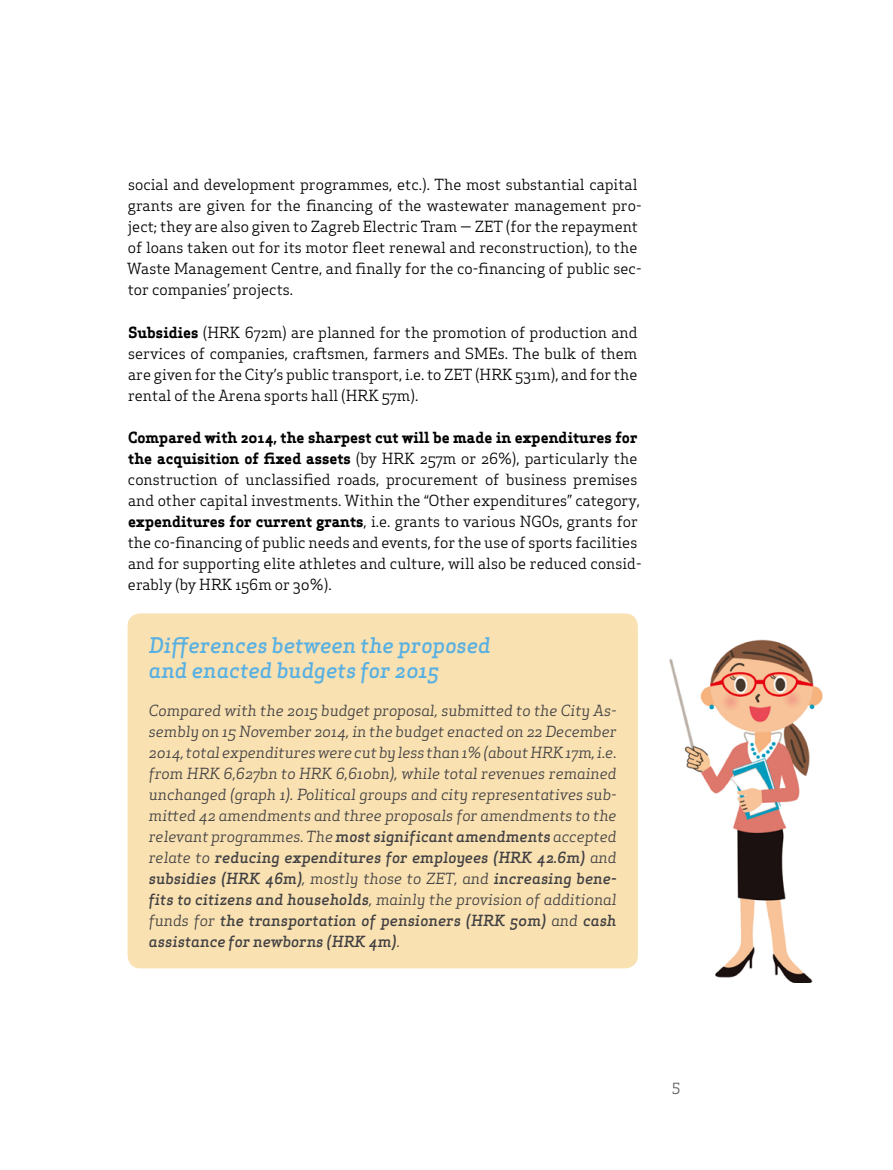
<style>
.page{position:relative;width:893px;height:1170px;background:#fff}
.page>*{position:absolute;margin:0;border:0;box-sizing:border-box;transform-origin:0 0}
.t1{font:italic 500 21px/25.5px "Apex Serif";color:#58b0e2}
.t2{font:15px/21px "Apex Serif";color:#000}
.t3{font:italic 15px/21px "Apex Serif";color:#414042;text-align:justify}
.t4{font:15px "Apex Serif";color:#58595b}
.s1{font-weight:700}
.s2{font-weight:500}
</style>
<div class="page">
<div style="left:128px;top:613px;width:510px;height:355px;background:#f9e1b2;border-radius:13px"></div>
<img style="left:669px;top:639px;width:154px;height:343px">
<p class="t2" style="left:127px;top:174px;width:516px">social and development programmes, etc.). The most substantial capital grants are given for the financing of the wastewater management pro&shy;ject; they are also given to Zagreb Electric Tram — ZET (for the repayment of loans taken out for its motor fleet renewal and reconstruction), to the Waste Management Centre, and finally for the co-financing of public sec&shy;tor companies’ projects.</p>
<p class="t2" style="left:128px;top:321px;width:511px;text-align:justify"><span class="s1">Subsidies</span> (HRK 672m) are planned for the promotion of production and services of companies, craftsmen, farmers and SMEs. The bulk of them are given for the City’s public transport, i.e. to ZET (HRK 531m), and for the rental of the Arena sports hall (HRK 57m).</p>
<p class="t2" style="left:128px;top:426px;width:515px"><span class="s1">Compared with 2014, the sharpest cut will be made in expenditures for the acquisition of fixed assets</span> (by HRK 257m or 26%), particularly the construction of unclassified roads, procurement of business premises and other capital investments. Within the “Other expenditures” category, <span class="s1">expenditures for current grants</span>, i.e. grants to various NGOs, grants for the co-financing of public needs and events, for the use of sports facilities and for supporting elite athletes and culture, will also be reduced consid&shy;erably (by HRK 156m or 30%).</p>
<h1 class="t1" style="left:149px;top:632px;width:343px">Differences between the proposed and enacted budgets for 2015</h1>
<p class="t3" style="left:149px;top:699px;width:469px">Compared with the 2015 budget proposal, submitted to the City As&shy;sembly on 15 November 2014, in the budget enacted on 22 December 2014, total expenditures were cut by less than 1% (about HRK 17m, i.e. from HRK 6,627bn to HRK 6,610bn), while total revenues remained unchanged (graph 1). Political groups and city representatives sub&shy;mitted 42 amendments and three proposals for amendments to the relevant programmes. The <span class="s2">most significant amendments</span> accepted relate to <span class="s2">reducing expenditures for employees (HRK 42.6m)</span> and <span class="s2">subsidies (HRK 46m)</span>, mostly those to ZET, and <span class="s2">increasing bene&shy;fits to citizens and households</span>, mainly the provision of additional funds for <span class="s2">the transportation of pensioners (HRK 50m)</span> and <span class="s2">cash assistance for newborns (HRK 4m)</span>.</p>
<p class="t4" style="left:672px;top:1078px;width:10px">5</p>
</div>
